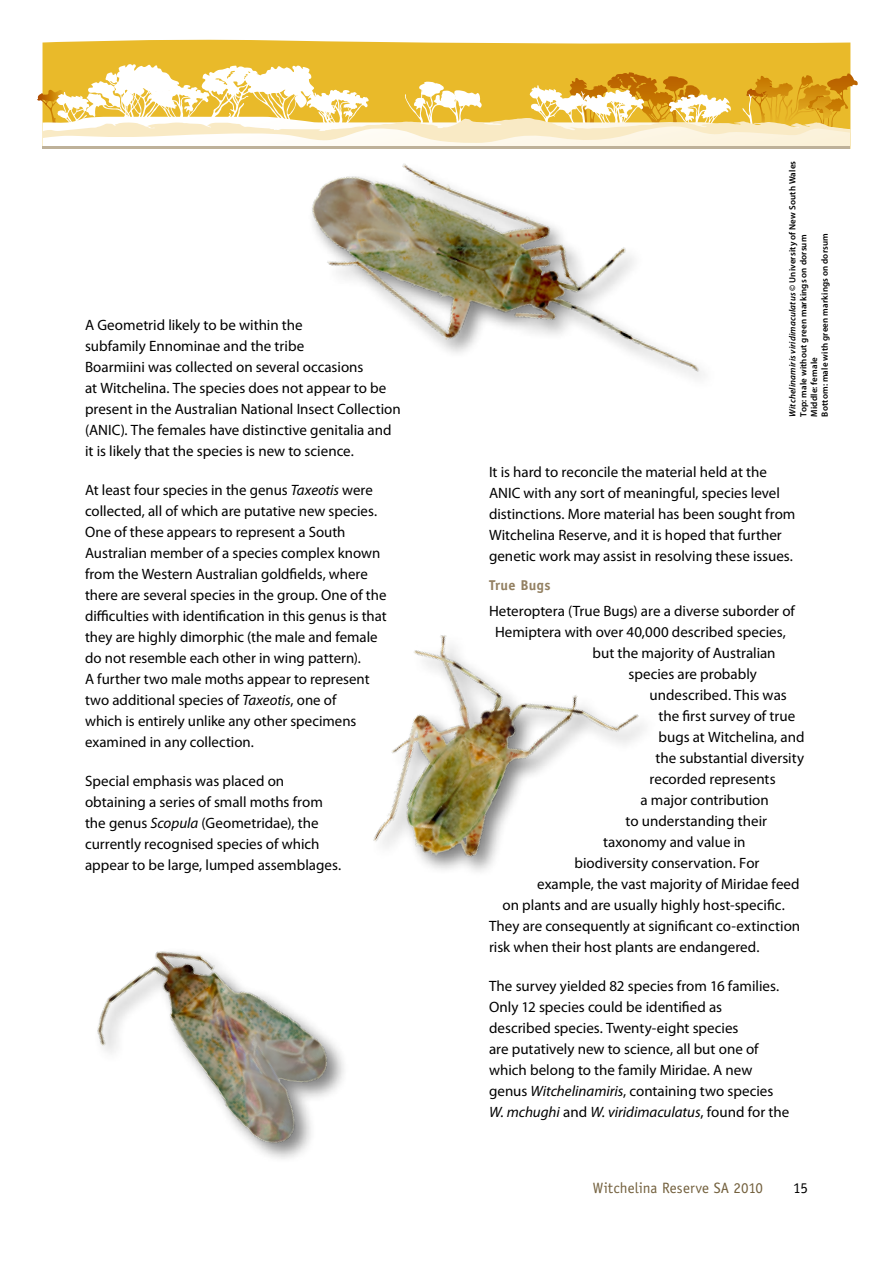
<style>
.page{position:relative;width:893px;height:1263px;background:#fff}
.page>*{position:absolute;margin:0;border:0;box-sizing:border-box;transform-origin:0 0}
.t1{font:15px/21px "Myriad Pro";color:#000}
.t2{font:15px "Officina Sans";letter-spacing:.005em;color:#73603d}
.t3{font:15px "Officina Sans";color:#000}
.t4{font:700 14.25px "Officina Sans";letter-spacing:.025em;color:#938061}
.t5{font:600 9px/10.8px "Myriad Pro";letter-spacing:.02em;color:#000}
.s1{font-style:italic}
</style>
<div class="page">
<svg style="left:43px;top:39px;width:807px;height:24px;background:#ebc245"></svg>
<svg style="left:37px;top:63px;width:821px;height:86px"></svg>
<hr style="left:43px;top:147px;width:807px;height:2px;background:#beb199">
<img style="left:373px;top:635px;width:270px;height:237px">
<img style="left:281px;top:133px;width:455px;height:245px">
<img style="left:97px;top:951px;width:247px;height:208px">
<p class="t1" style="left:85px;top:314px;width:317px">A Geometrid likely to be within the<br>subfamily Ennominae and the tribe<br>Boarmiini was collected on several occasions<br>at Witchelina. The species does not appear to be present in the Australian National Insect Collection (ANIC). The females have distinctive genitalia and it is likely that the species is new to science.</p>
<p class="t1" style="left:85px;top:479px;width:303px">At least four species in the genus <span class="s1">Taxeotis</span> were collected, all of which are putative new species.<br>One of these appears to represent a South Australian member of a species complex known from the Western Australian goldfields, where there are several species in the group. One of the difficulties with identification in this genus is that they are highly dimorphic (the male and female do not resemble each other in wing pattern).<br>A further two male moths appear to represent two additional species of <span class="s1">Taxeotis</span>, one of<br>which is entirely unlike any other specimens examined in any collection.</p>
<p class="t1" style="left:85px;top:770px;width:258px">Special emphasis was placed on obtaining a series of small moths from the genus <span class="s1">Scopula</span> (Geometridae), the currently recognised species of which appear to be large, lumped assemblages.</p>
<p class="t5" style="left:787px;top:417px;width:257px;rotate:-90deg"><span class="s1">Witchelinamiris viridimaculatus</span> © University of New South Wales Top: male without green markings on dorsum<br>Middle: female<br>Bottom: male with green markings on dorsum</p>
<p class="t1" style="left:489px;top:461px;width:308px">It is hard to reconcile the material held at the ANIC with any sort of meaningful, species level distinctions. More material has been sought from Witchelina Reserve, and it is hoped that further genetic work may assist in resolving these issues.</p>
<p class="t4" style="left:489px;top:576px;width:63px">True Bugs</p>
<p class="t1" style="left:489px;top:600px;width:307px">Heteroptera (True Bugs) are a diverse suborder of</p>
<p class="t1" style="left:495px;top:621px;width:292px">Hemiptera with over 40,000 described species,</p>
<p class="t1" style="left:592px;top:642px;width:185px">but the majority of Australian</p>
<p class="t1" style="left:628px;top:663px;width:130px">species are probably</p>
<p class="t1" style="left:649px;top:684px;width:139px">undescribed. This was</p>
<p class="t1" style="left:658px;top:705px;width:138px">the first survey of true</p>
<p class="t1" style="left:658px;top:726px;width:148px">bugs at Witchelina, and</p>
<p class="t1" style="left:655px;top:747px;width:150px">the substantial diversity</p>
<p class="t1" style="left:649px;top:768px;width:128px">recorded represents</p>
<p class="t1" style="left:640px;top:789px;width:130px">a major contribution</p>
<p class="t1" style="left:625px;top:810px;width:143px">to understanding their</p>
<p class="t1" style="left:603px;top:831px;width:144px">taxonomy and value in</p>
<p class="t1" style="left:574px;top:852px;width:186px">biodiversity conservation. For</p>
<p class="t1" style="left:537px;top:873px;width:264px">example, the vast majority of Miridae feed</p>
<p class="t1" style="left:502px;top:894px;width:284px">on plants and are usually highly host-specific.</p>
<p class="t1" style="left:489px;top:915px;width:313px">They are consequently at significant co-extinction</p>
<p class="t1" style="left:489px;top:936px;width:272px">risk when their host plants are endangered.</p>
<p class="t1" style="left:489px;top:975px;width:302px">The survey yielded 82 species from 16 families.<br>Only 12 species could be identified as<br>described species. Twenty-eight species<br>are putatively new to science, all but one of which belong to the family Miridae. A new genus <span class="s1">Witchelinamiris</span>, containing two species <span class="s1">W. mchughi</span> and <span class="s1">W. viridimaculatus</span>, found for the</p>
<p class="t2" style="left:593px;top:1179px;width:172px">Witchelina Reserve SA 2010</p>
<p class="t3" style="left:793px;top:1179px;width:16px">15</p>
</div>
